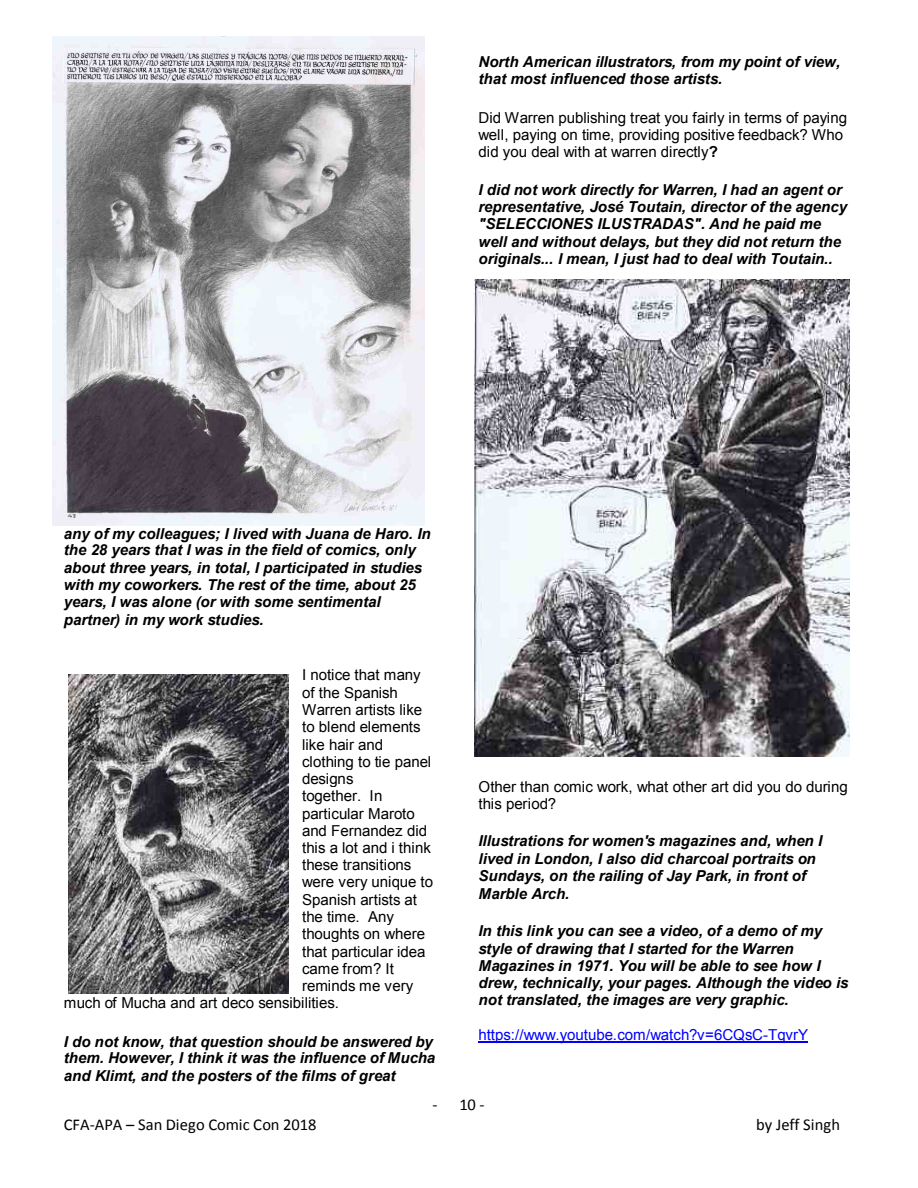
<style>
.page{position:relative;width:918px;height:1188px;background:#fff}
.page>*{position:absolute;margin:0;border:0;box-sizing:border-box;transform-origin:0 0}
.t1{font:16.5px "Calibri";color:#000}
.t2{font:italic 700 15.15px/17.2px "Arial";color:#000}
.t3{font:15.15px/17px "Arial";letter-spacing:-.005em;color:#000}
.t4{font:15.15px "Arial";letter-spacing:-.005em;color:#00f}
.s1{font-weight:700}
</style>
<div class="page">
<hr style="left:478px;top:1042px;width:330px;height:1px;background:#00f">
<img style="left:68px;top:675px;width:221px;height:319px">
<img style="left:474px;top:280px;width:376px;height:477px">
<img style="left:53px;top:36px;width:372px;height:489px">
<p class="t2" style="left:478px;top:53px;width:363px">North American illustrators, from my point of view, that most influenced those artists.</p>
<p class="t3" style="left:478px;top:109px;width:370px">Did Warren publishing treat you fairly in terms of paying well, paying on time, providing positive feedback? Who did you deal with at warren directly<span class="s1">?</span></p>
<p class="t2" style="left:478px;top:181px;width:370px">I did not work directly for Warren, I had an agent or representative, José Toutain, director of the agency "SELECCIONES ILUSTRADAS". And he paid me well and without delays, but they did not return the originals... I mean, I just had to deal with Toutain..</p>
<p class="t2" style="left:64px;top:525px;width:368px">any of my colleagues; I lived with Juana de Haro. In the 28 years that I was in the field of comics, only about three years, in total, I participated in studies with my coworkers. The rest of the time, about 25 years, I was alone (or with some sentimental partner) in my work studies.</p>
<p class="t3" style="left:302px;top:667px;width:120px">I notice that many</p>
<p class="t3" style="left:302px;top:684px;width:97px">of the Spanish</p>
<p class="t3" style="left:302px;top:701px;width:122px">Warren artists like</p>
<p class="t3" style="left:302px;top:719px;width:120px">to blend elements</p>
<p class="t3" style="left:302px;top:736px;width:83px">like hair and</p>
<p class="t3" style="left:302px;top:753px;width:131px">clothing to tie panel</p>
<p class="t3" style="left:302px;top:770px;width:53px">designs</p>
<p class="t3" style="left:302px;top:788px;width:82px">together. In</p>
<p class="t3" style="left:302px;top:805px;width:114px">particular Maroto</p>
<p class="t3" style="left:302px;top:822px;width:127px">and Fernandez did</p>
<p class="t3" style="left:302px;top:839px;width:130px">this a lot and i think</p>
<p class="t3" style="left:302px;top:856px;width:111px">these transitions</p>
<p class="t3" style="left:302px;top:874px;width:133px">were very unique to</p>
<p class="t3" style="left:302px;top:891px;width:117px">Spanish artists at</p>
<p class="t3" style="left:302px;top:908px;width:94px">the time. Any</p>
<p class="t3" style="left:302px;top:926px;width:125px">thoughts on where</p>
<p class="t3" style="left:302px;top:943px;width:125px">that particular idea</p>
<p class="t3" style="left:302px;top:960px;width:94px">came from? It</p>
<p class="t3" style="left:302px;top:977px;width:113px">reminds me very</p>
<p class="t3" style="left:64px;top:995px;width:277px">much of Mucha and art deco sensibilities.</p>
<p class="t2" style="left:64px;top:1033px;width:373px">I do not know, that question should be answered by them. However, I think it was the influence of Mucha and Klimt, and the posters of the films of great</p>
<p class="t3" style="left:478px;top:778px;width:371px">Other than comic work, what other art did you do during this period?</p>
<p class="t2" style="left:478px;top:832px;width:346px">Illustrations for women's magazines and, when I lived in London, I also did charcoal portraits on Sundays, on the railing of Jay Park, in front of Marble Arch.</p>
<p class="t2" style="left:478px;top:922px;width:372px">In this link you can see a video, of a demo of my style of drawing that I started for the Warren Magazines in 1971. You will be able to see how I drew, technically, your pages. Although the video is not translated, the images are very graphic.</p>
<p class="t4" style="left:478px;top:1027px;width:331px">https://www.youtube.com/watch?v=6CQsC-TqvrY</p>
<p class="t1" style="left:432px;top:1098px;width:54px">- 10 -</p>
<p class="t1" style="left:64px;top:1118px;width:254px">CFA-APA – San Diego Comic Con 2018</p>
<p class="t1" style="left:756px;top:1118px;width:85px">by Jeff Singh</p>
</div>
